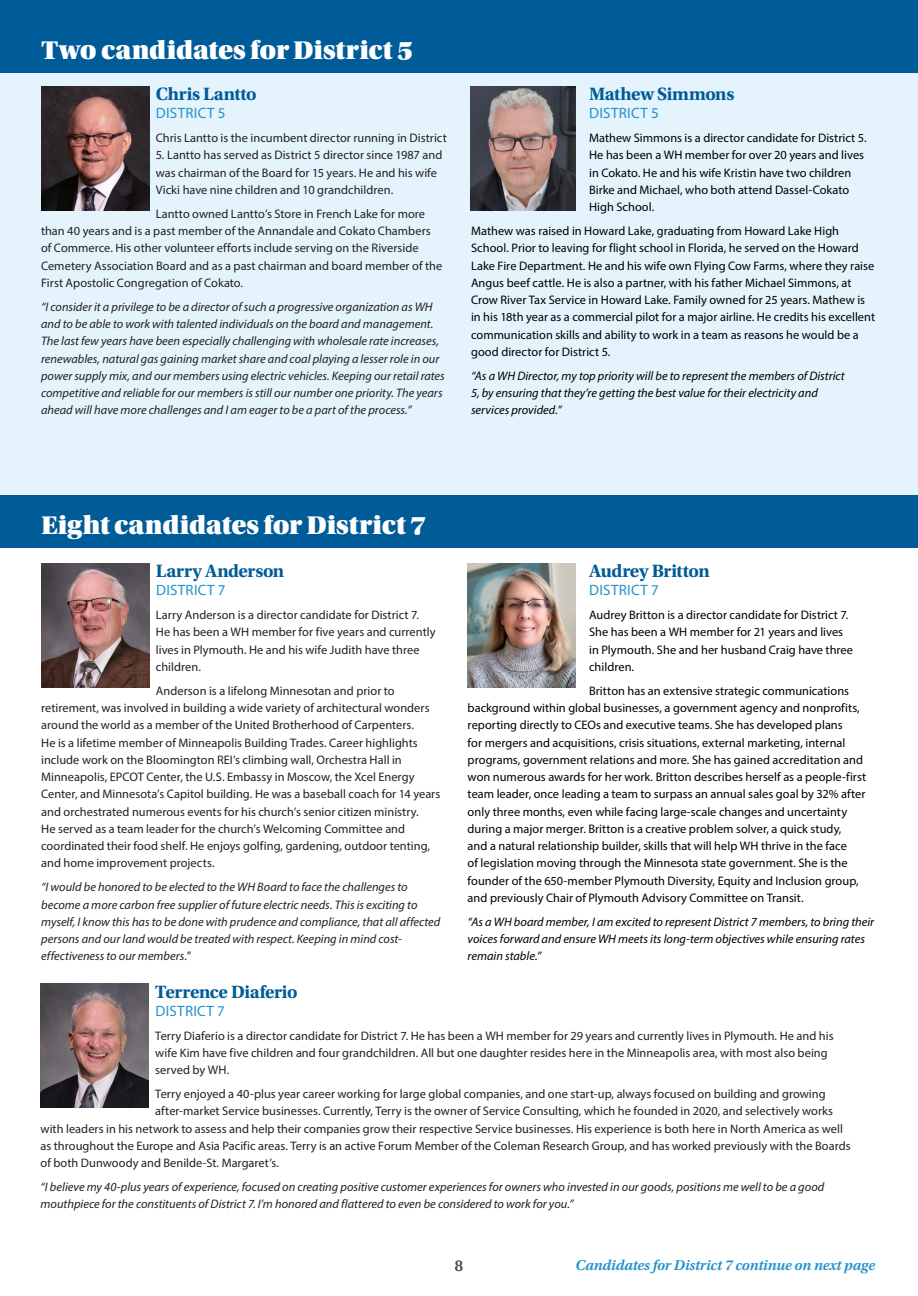
<style>
.page{position:relative;width:918px;height:1296px;background:#fff}
.page>*{position:absolute;margin:0;border:0;box-sizing:border-box;transform-origin:0 0}
.Headline{font:27px "Utopia Std Black Headline";color:#fff}
.Bio{font:700 18.75px "Utopia Std";letter-spacing:-.02em;color:#005c98}
.t1{font:16.5px "Utopia Std";color:#515251}
.Bio-2{font:15px "Myriad Pro";letter-spacing:.02em;color:#2291ca}
.Headline-2{font:italic 600 15px "Utopia Std";letter-spacing:-.01em;color:#2291ca}
.Bio-3{font:12.3px/17.2px "Myriad Pro";color:#231f20}
.Bio_quote{font:12.3px/17.2px "Myriad Pro";color:#000}
.Bio_quote-2{font:italic 12.3px/17.2px "Myriad Pro";color:#231f20}
.Bio-4{font:italic 12.3px/17.2px "Myriad Pro";color:#231f20}
.Bio_quote-3{font:italic 12.3px/17.2px "Myriad Pro";color:#000}
</style>
<div class="page">
<div style="left:0;top:72px;width:918px;height:462px;background:#e5f4fc"></div>
<div style="left:0;top:0;width:918px;height:72px;background:#005c98"></div>
<img style="left:471px;top:86px;width:105px;height:125px">
<img style="left:41px;top:86px;width:108px;height:125px">
<img style="left:41px;top:563px;width:108px;height:124px">
<img style="left:468px;top:563px;width:108px;height:124px">
<div style="left:0;top:495px;width:918px;height:52px;background:#005c98"></div>
<img style="left:41px;top:984px;width:108px;height:124px">
<p class="Headline" style="left:41px;top:36px;width:373px">Two candidates for District 5</p>
<p class="Bio" style="left:156px;top:83px;width:103px">Chris Lantto</p>
<p class="Bio-2" style="left:156px;top:104px;width:71px">DISTRICT 5</p>
<p class="Bio-3" style="left:156px;top:129px;width:293px">Chris Lantto is the incumbent director running in District</p>
<p class="Bio-3" style="left:156px;top:146px;width:288px">5. Lantto has served as District 5 director since 1987 and was chairman of the Board for 15 years. He and his wife<br>Vicki have nine children and 10 grandchildren.</p>
<p class="Bio-3" style="left:41px;top:205px;width:403px;text-indent:115px">Lantto owned Lantto’s Store in French Lake for more than 40 years and is a past member of the Annandale and Cokato Chambers of Commerce. His other volunteer efforts include serving on the Riverside Cemetery Association Board and as a past chairman and board member of the First Apostolic Congregation of Cokato.</p>
<p class="Bio-4" style="left:41px;top:298px;width:405px">“I consider it a privilege to be a director of such a progressive organization as WH and to be able to work with talented individuals on the board and management.<br>The last few years have been especially challenging with wholesale rate increases, renewables, natural gas gaining market share and coal playing a lesser role in our power supply mix, and our members using electric vehicles. Keeping our retail rates competitive and reliable for our members is still our number one priority. The years ahead will have more challenges and I am eager to be a part of the process.”</p>
<p class="Bio" style="left:589px;top:83px;width:147px">Mathew Simmons</p>
<p class="Bio-2" style="left:589px;top:104px;width:71px">DISTRICT 5</p>
<p class="Bio_quote" style="left:589px;top:129px;width:279px">Mathew Simmons is a director candidate for District 5.<br>He has been a WH member for over 20 years and lives in Cokato. He and his wife Kristin have two children Birke and Michael, who both attend Dassel-Cokato High School.</p>
<p class="Bio_quote" style="left:471px;top:222px;width:406px">Mathew was raised in Howard Lake, graduating from Howard Lake High School. Prior to leaving for flight school in Florida, he served on the Howard Lake Fire Department. He and his wife own Flying Cow Farms, where they raise Angus beef cattle. He is also a partner, with his father Michael Simmons, at Crow River Tax Service in Howard Lake. Family owned for 25 years. Mathew is in his 18th year as a commercial pilot for a major airline. He credits his excellent communication skills and ability to work in a team as reasons he would be a good director for District 5.</p>
<p class="Bio_quote-3" style="left:471px;top:367px;width:375px">“As a WH Director, my top priority will be to represent the members of District<br>5, by ensuring that they’re getting the best value for their electricity and services provided.”</p>
<p class="Headline" style="left:41px;top:512px;width:386px">Eight candidates for District 7</p>
<p class="Bio" style="left:156px;top:560px;width:130px">Larry Anderson</p>
<p class="Bio-2" style="left:156px;top:581px;width:71px">DISTRICT 7</p>
<p class="Bio-3" style="left:156px;top:606px;width:281px">Larry Anderson is a director candidate for District 7.<br>He has been a WH member for five years and currently lives in Plymouth. He and his wife Judith have three children.</p>
<p class="Bio-3" style="left:41px;top:682px;width:401px;text-indent:115px">Anderson is a lifelong Minnesotan and prior to retirement, was involved in building a wide variety of architectural wonders around the world as a member of the United Brotherhood of Carpenters.<br>He is a lifetime member of Minneapolis Building Trades. Career highlights include work on the Bloomington REI’s climbing wall, Orchestra Hall in Minneapolis, EPCOT Center, the U.S. Embassy in Moscow, the Xcel Energy Center, and Minnesota’s Capitol building. He was a baseball coach for 14 years and orchestrated numerous events for his church’s senior citizen ministry.<br>He served as a team leader for the church’s Welcoming Committee and coordinated their food shelf. He enjoys golfing, gardening, outdoor tenting, and home improvement projects.</p>
<p class="Bio_quote-2" style="left:41px;top:878px;width:401px">“I would be honored to be elected to the WH Board to face the challenges to become a more carbon free supplier of future electric needs. This is exciting to myself, I know this has to be done with prudence and compliance, that all affected persons and our land would be treated with respect. Keeping in mind cost&shy;effectiveness to our members."</p>
<p class="Bio" style="left:589px;top:560px;width:122px">Audrey Britton</p>
<p class="Bio-2" style="left:589px;top:581px;width:71px">DISTRICT 7</p>
<p class="Bio_quote" style="left:589px;top:606px;width:266px">Audrey Britton is a director candidate for District 7.<br>She has been a WH member for 21 years and lives in Plymouth. She and her husband Craig have three children.</p>
<p class="Bio_quote" style="left:468px;top:682px;width:400px;text-indent:122px">Britton has an extensive strategic communications background within global businesses, a government agency and nonprofits, reporting directly to CEOs and executive teams. She has developed plans<br>for mergers and acquisitions, crisis situations, external marketing, internal programs, government relations and more. She has gained accreditation and won numerous awards for her work. Britton describes herself as a people-first team leader, once leading a team to surpass an annual sales goal by 32% after only three months, even while facing large-scale changes and uncertainty during a major merger. Britton is a creative problem solver, a quick study,<br>and a natural relationship builder, skills that will help WH thrive in the face<br>of legislation moving through the Minnesota state government. She is the founder of the 650-member Plymouth Diversity, Equity and Inclusion group, and previously Chair of Plymouth Advisory Committee on Transit.</p>
<p class="Bio_quote-3" style="left:468px;top:913px;width:408px">“As a WH board member, I am excited to represent District 7 members, to bring their voices forward and ensure WH meets its long-term objectives while ensuring rates remain stable.”</p>
<p class="Bio" style="left:155px;top:981px;width:144px">Terrence Diaferio</p>
<p class="Bio-2" style="left:155px;top:1001px;width:71px">DISTRICT 7</p>
<p class="Bio-3" style="left:155px;top:1027px;width:680px">Terry Diaferio is a director candidate for District 7. He has been a WH member for 29 years and currently lives in Plymouth. He and his wife Kim have five children and four grandchildren. All but one daughter resides here in the Minneapolis area, with most also being served by WH.</p>
<p class="Bio-3" style="left:155px;top:1085px;width:672px">Terry enjoyed a 40-plus year career working for large global companies, and one start-up, always focused on building and growing</p>
<p class="Bio-3" style="left:155px;top:1103px;width:679px">after-market Service businesses. Currently, Terry is the owner of Service Consulting, which he founded in 2020, and selectively works</p>
<p class="Bio-3" style="left:41px;top:1120px;width:804px">with leaders in his network to assess and help their companies grow their respective Service businesses. His experience is both here in North America as well</p>
<p class="Bio-3" style="left:41px;top:1137px;width:812px">as throughout the Europe and Asia Pacific areas. Terry is an active Forum Member of the Coleman Research Group, and has worked previously with the Boards</p>
<p class="Bio-3" style="left:41px;top:1154px;width:240px">of both Dunwoody and Benilde-St. Margaret’s.</p>
<p class="Bio_quote-2" style="left:41px;top:1178px;width:785px">“I believe my 40-plus years of experience, focused on creating positive customer experiences for owners who invested in our goods, positions me well to be a good mouthpiece for the constituents of District 7. I’m honored and flattered to even be considered to work for you.”</p>
<p class="t1" style="left:455px;top:1256px;width:10px">8</p>
<p class="Headline-2" style="left:576px;top:1257px;width:301px">Candidates for District 7 continue on next page</p>
</div>
